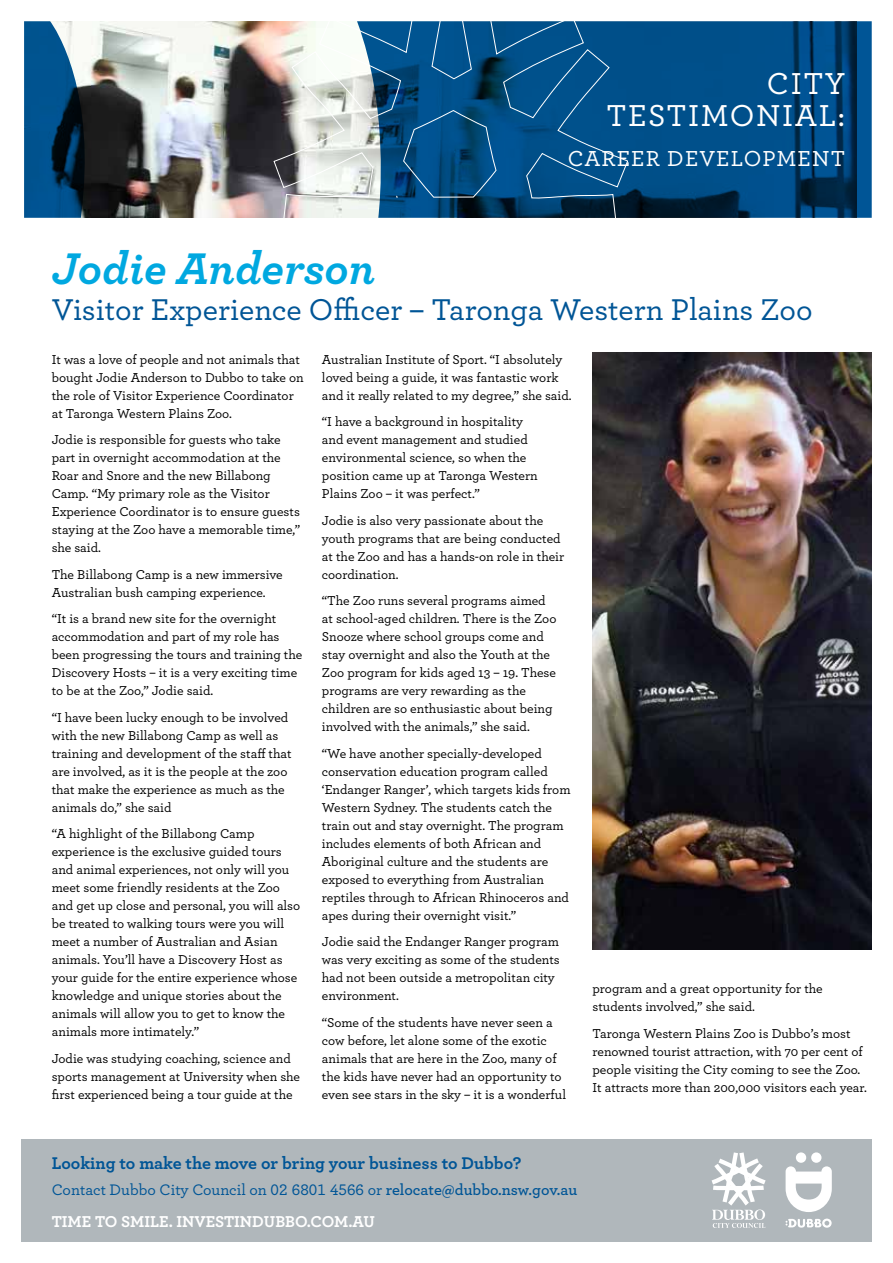
<style>
.page{position:relative;width:893px;height:1263px;background:#fff}
.page>*{position:absolute;margin:0;border:0;box-sizing:border-box;transform-origin:0 0}
.t1{font:italic 700 46.5px "Archer";color:#00a8e0}
.t2{font:500 31.8px "Archer";color:#fff}
.t3{font:500 31.5px "Archer";color:#005596}
.t4{font:500 22.8px "Archer";letter-spacing:.035em;color:#fff}
.t5{font:700 17.85px "Archer";letter-spacing:-.005em;color:#005596}
.t6{font:700 16.5px "Archer";color:#fff}
.t7{font:500 16.05px "Archer";color:#005596}
.t8{font:500 13.5px/18px "Archer";color:#000}
.s1{font-family:"Archer Numeric"}
.s2{font-weight:600}
</style>
<div class="page">
<img style="left:592px;top:353px;width:280px;height:596px">
<img style="left:24px;top:21px;width:833px;height:197px">
<svg style="left:274px;top:21px;width:354px;height:197px;background:#417498"></svg>
<div style="left:21px;top:1140px;width:851px;height:102px;background:#b0b7bb"></div>
<svg style="left:711px;top:1152px;width:55px;height:76px"></svg>
<svg style="left:786px;top:1166px;width:46px;height:46px"></svg>
<div style="left:796px;top:1152px;width:10px;height:11px;background:#fff;border-radius:50%"></div>
<div style="left:811px;top:1152px;width:10px;height:11px;background:#fff;border-radius:50%"></div>
<svg style="left:785px;top:1218px;width:47px;height:10px"></svg>
<h2 class="t2" style="left:767px;top:61px;width:43px">City</h2>
<h2 class="t2" style="left:607px;top:93px;width:22px">testimo</h2>
<h2 class="t2" style="left:756px;top:93px;width:90px">nial:</h2>
<h3 class="t4" style="left:568px;top:142px;width:33px">Career</h3>
<h3 class="t4" style="left:667px;top:142px;width:33px">Deve</h3>
<h3 class="t4" style="left:731px;top:142px;width:31px">lopme</h3>
<h3 class="t4" style="left:812px;top:142px;width:28px">nt</h3>
<h1 class="t1" style="left:52px;top:231px;width:325px">Jodie Anderson</h1>
<h3 class="t3" style="left:52px;top:286px;width:762px">Visitor Experience Officer – Taronga Western Plains Zoo</h3>
<p class="t8" style="left:52px;top:350px;width:254px">It was a love of people and not animals that bought Jodie Anderson to Dubbo to take on the role of Visitor Experience Coordinator at Taronga Western Plains Zoo.</p>
<p class="t8" style="left:52px;top:430px;width:250px">Jodie is responsible for guests who take part in overnight accommodation at the Roar and Snore and the new Billabong Camp. “My primary role as the Visitor Experience Coordinator is to ensure guests staying at the Zoo have a memorable time,” she said.</p>
<p class="t8" style="left:52px;top:565px;width:233px">The Billabong Camp is a new immersive<br>Australian bush camping experience.</p>
<p class="t8" style="left:52px;top:609px;width:252px">“It is a brand new site for the overnight accommodation and part of my role has been progressing the tours and training the Discovery Hosts – it is a very exciting time to be at the Zoo,” Jodie said.</p>
<p class="t8" style="left:52px;top:707px;width:241px">“I have been lucky enough to be involved with the new Billabong Camp as well as training and development of the staff that are involved, as it is the people at the zoo that make the experience as much as the animals do,” she said</p>
<p class="t8" style="left:52px;top:824px;width:250px">“A highlight of the Billabong Camp experience is the exclusive guided tours and animal experiences, not only will you meet some friendly residents at the Zoo and get up close and personal, you will also be treated to walking tours were you will meet a number of Australian and Asian animals. You’ll have a Discovery Host as your guide for the entire experience whose knowledge and unique stories about the animals will allow you to get to know the animals more intimately.”</p>
<p class="t8" style="left:52px;top:1048px;width:250px">Jodie was studying coaching, science and sports management at University when she first experienced being a tour guide at the</p>
<p class="t8" style="left:322px;top:349px;width:251px">Australian Institute of Sport. “I absolutely loved being a guide, it was fantastic work and it really related to my degree,” she said.</p>
<p class="t8" style="left:322px;top:412px;width:217px">“I have a background in hospitality and event management and studied environmental science, so when the position came up at Taronga Western Plains Zoo – it was perfect.”</p>
<p class="t8" style="left:322px;top:510px;width:244px">Jodie is also very passionate about the youth programs that are being conducted at the Zoo and has a hands-on role in their coordination.</p>
<p class="t8" style="left:322px;top:591px;width:236px">“The Zoo runs several programs aimed at school-aged children. There is the Zoo Snooze where school groups come and stay overnight and also the Youth at the Zoo program for kids aged 13 – 19. These programs are very rewarding as the children are so enthusiastic about being involved with the animals,” she said.</p>
<p class="t8" style="left:322px;top:743px;width:250px">“We have another specially-developed conservation education program called ‘Endanger Ranger’, which targets kids from Western Sydney. The students catch the train out and stay overnight. The program includes elements of both African and Aboriginal culture and the students are exposed to everything from Australian reptiles through to African Rhinoceros and apes during their overnight visit.”</p>
<p class="t8" style="left:322px;top:932px;width:239px">Jodie said the Endanger Ranger program was very exciting as some of the students had not been outside a metropolitan city environment.</p>
<p class="t8" style="left:322px;top:1012px;width:246px">“Some of the students have never seen a cow before, let alone some of the exotic animals that are here in the Zoo, many of the kids have never had an opportunity to even see stars in the sky – it is a wonderful</p>
<p class="t8" style="left:592px;top:979px;width:232px">program and a great opportunity for the students involved,” she said.</p>
<p class="t8" style="left:592px;top:1023px;width:276px">Taronga Western Plains Zoo is Dubbo’s most renowned tourist attraction, with 70 per cent of people visiting the City coming to see the Zoo.<br>It attracts more than 200,000 visitors each year.</p>
<h3 class="t5" style="left:52px;top:1149px;width:471px">Looking to make the move or bring your business to Dubbo?</h3>
<p class="t7" style="left:52px;top:1178px;width:527px">Contact Dubbo City Council on <span class="s1">02 6801 4566</span> or <span class="s2">relocate@dubbo.nsw.gov.au</span></p>
<p class="t6" style="left:52px;top:1209px;width:325px">time to smile. investindubbo.com.au</p>
</div>
